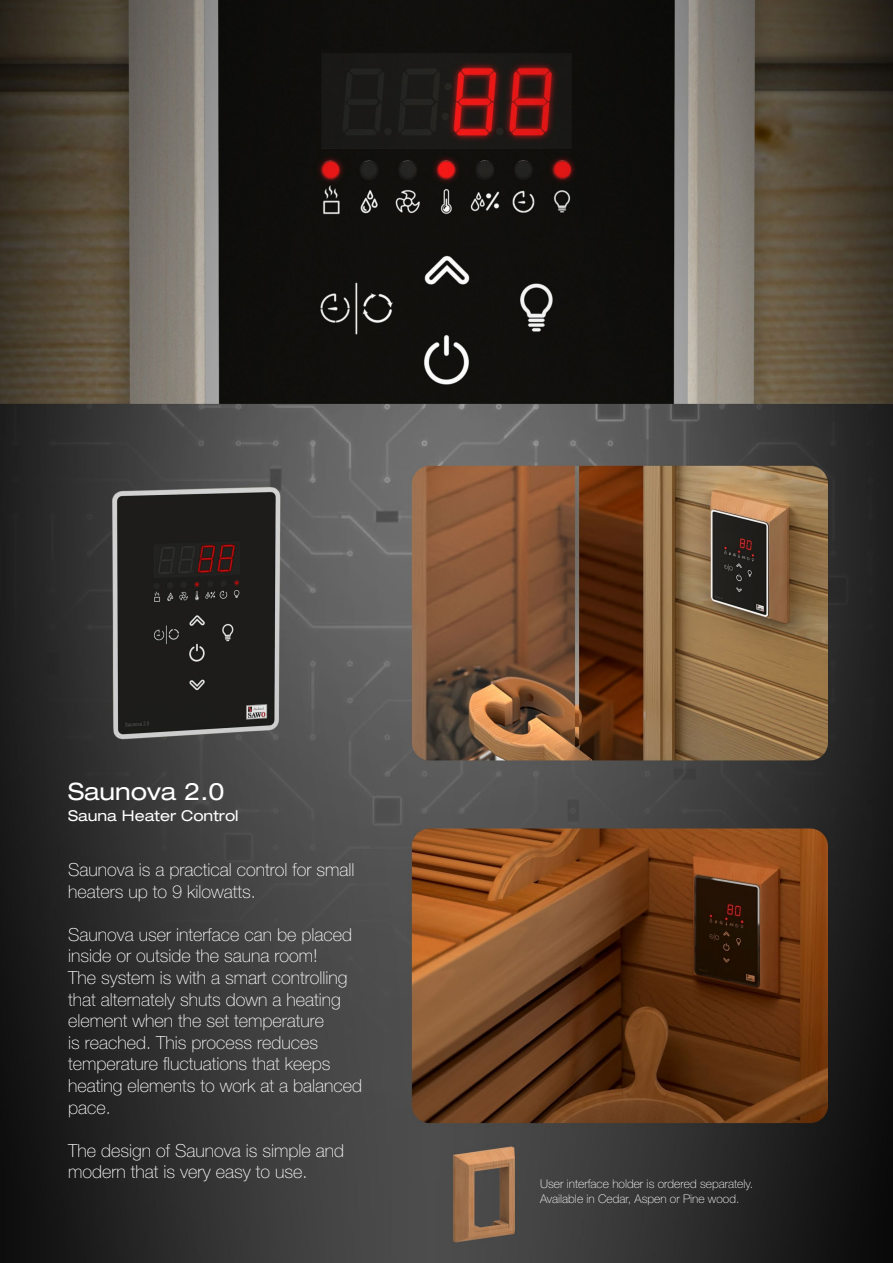
<style>
.page{position:relative;width:893px;height:1263px;background:#fff}
.page>*{position:absolute;margin:0;border:0;box-sizing:border-box;transform-origin:0 0}
.t1{font:expanded 24px "Helvetica Neue LT Pro";color:#fff}
.t2{font:100 18px/21.6px "Helvetica Neue LT Pro";color:#fff}
.t3{font:expanded 15px "Helvetica Neue LT Pro";color:#fff}
.t4{font:100 12px "Helvetica Neue LT Pro";color:#fff}
</style>
<div class="page">
<img style="left:0;top:0;width:893px;height:1263px">
<p class="t1" style="left:68px;top:777px;width:158px">Saunova 2.0</p>
<p class="t3" style="left:68px;top:807px;width:172px">Sauna Heater Control</p>
<p class="t2" style="left:68px;top:859px;width:288px">Saunova is a practical control for small heaters up to 9 kilowatts.</p>
<p class="t2" style="left:68px;top:923px;width:296px">Saunova user interface can be placed inside or outside the sauna room!<br>The system is with a smart controlling that alternately shuts down a heating element when the set temperature<br>is reached. This process reduces temperature fluctuations that keeps heating elements to work at a balanced pace.</p>
<p class="t2" style="left:68px;top:1139px;width:278px">The design of Saunova is simple and modern that is very easy to use.</p>
<p class="t4" style="left:540px;top:1177px;width:215px">User interface holder is ordered separately.</p>
<p class="t4" style="left:540px;top:1191px;width:201px">Available in Cedar, Aspen or Pine wood.</p>
</div>
